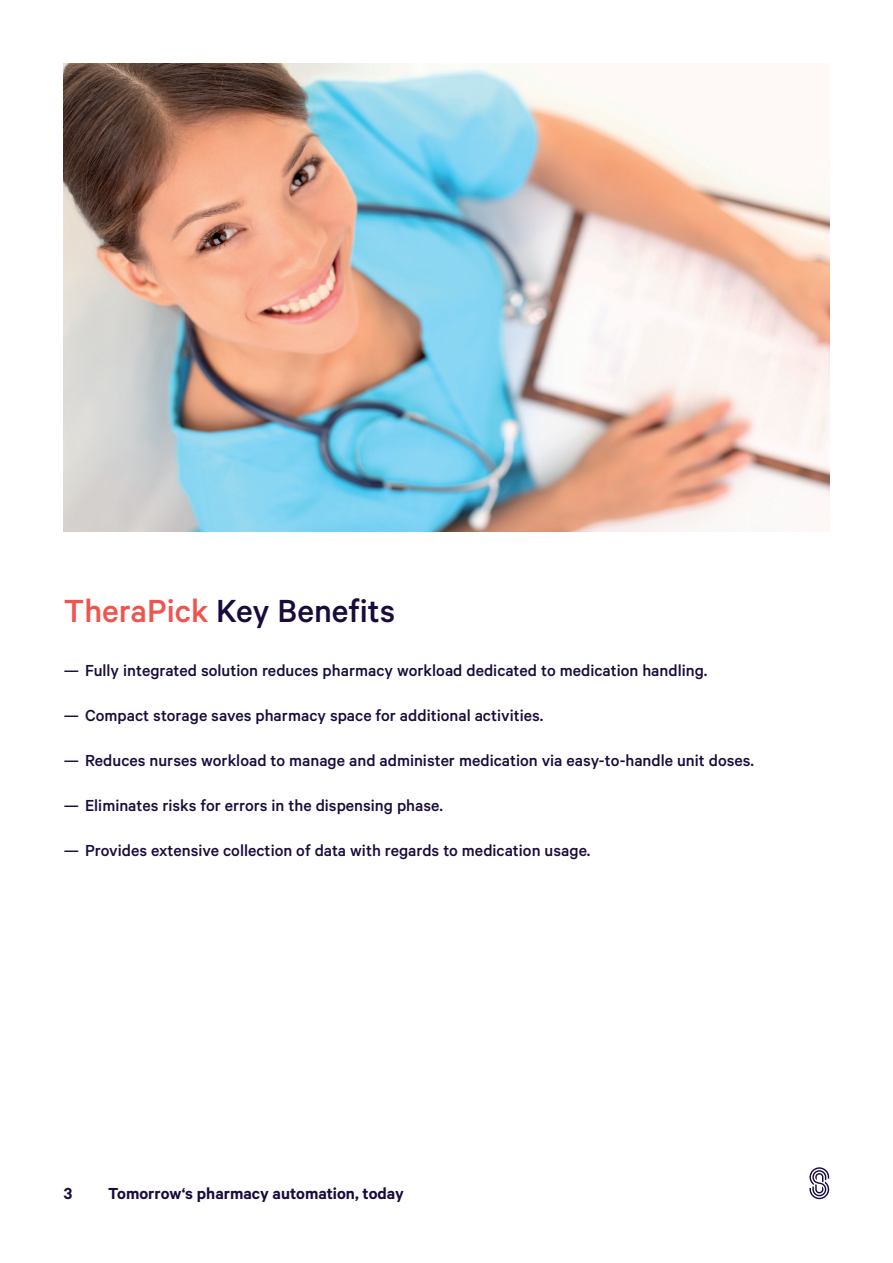
<style>
.page{position:relative;width:893px;height:1263px;background:#fff}
.page>*{position:absolute;margin:0;border:0;box-sizing:border-box;transform-origin:0 0}
.t1{font:500 36px "Calibre";color:#190b3c}
.t2{font:500 18px "Calibre";color:#190b3c}
.t3{font:600 18px "Calibre";color:#190b3c}
.s1{color:#f0544e}
</style>
<div class="page">
<svg style="left:809px;top:1167px;width:20px;height:32px"></svg>
<img style="left:64px;top:64px;width:765px;height:468px">
<h1 class="t1" style="left:64px;top:590px;width:333px"><span class="s1">TheraPick</span> Key Benefits</h1>
<p class="t2" style="left:64px;top:660px;width:645px">— Fully integrated solution reduces pharmacy workload dedicated to medication handling.</p>
<p class="t2" style="left:64px;top:705px;width:481px">— Compact storage saves pharmacy space for additional activities.</p>
<p class="t2" style="left:64px;top:750px;width:692px">— Reduces nurses workload to manage and administer medication via easy-to-handle unit doses.</p>
<p class="t2" style="left:64px;top:795px;width:381px">— Eliminates risks for errors in the dispensing phase.</p>
<p class="t2" style="left:64px;top:840px;width:528px">— Provides extensive collection of data with regards to medication usage.</p>
<p class="t3" style="left:64px;top:1183px;width:10px">3</p>
<p class="t3" style="left:108px;top:1183px;width:297px">Tomorrow‘s pharmacy automation, today</p>
</div>
